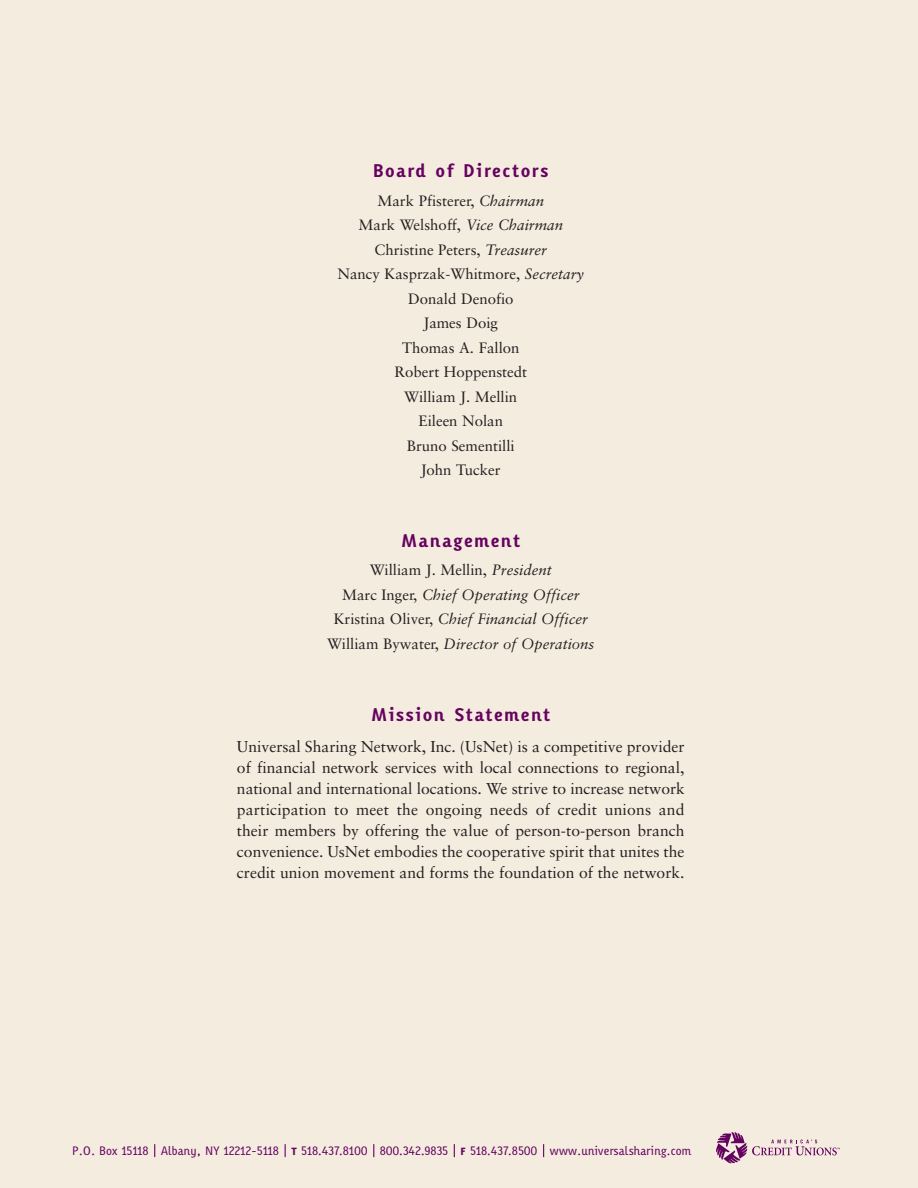
<style>
.page{position:relative;width:918px;height:1188px;background:#f5ece0}
.page>*{position:absolute;margin:0;border:0;box-sizing:border-box;transform-origin:0 0}
.t1{font:700 18px "Karbid";letter-spacing:.065em;color:#65035f}
.t2{font:15.75px/21px "Sabon";color:#231f20;text-align:justify}
.t3{font:15px/24.5px "Sabon";color:#231f20;text-align:center}
.t4{font:italic 15px/24.5px "Sabon";color:#231f20;text-align:center}
.t5{font:12px "Karbid";letter-spacing:-.01em;color:#65035f}
.s1{font-style:italic}
.s2{font-style:normal}
.s3{font-family:"Karbid Bold Caps"}
</style>
<div class="page">
<svg style="left:543px;top:1144px;width:1px;height:13px"></svg>
<svg style="left:454px;top:1144px;width:1px;height:13px"></svg>
<svg style="left:373px;top:1144px;width:1px;height:13px"></svg>
<svg style="left:285px;top:1144px;width:1px;height:13px"></svg>
<svg style="left:154px;top:1144px;width:1px;height:13px"></svg>
<svg style="left:716px;top:1132px;width:124px;height:31px"></svg>
<p class="t1" style="left:373px;top:164px;width:178px">Board of Directors</p>
<p class="t3" style="left:338px;top:189px;width:248px">Mark Pfisterer, <span class="s1">Chairman<br></span>Mark Welshoff, <span class="s1">Vice Chairman<br></span>Christine Peters, <span class="s1">Treasurer<br></span>Nancy Kasprzak-Whitmore, <span class="s1">Secretary<br></span>Donald Denofio<br>James Doig<br>Thomas A. Fallon<br>Robert Hoppenstedt<br>William J. Mellin<br>Eileen Nolan<br>Bruno Sementilli<br>John Tucker</p>
<p class="t1" style="left:402px;top:534px;width:120px">Management</p>
<p class="t4" style="left:327px;top:559px;width:269px"><span class="s2">William J. Mellin,</span> President<br><span class="s2">Marc Inger,</span> Chief Operating Officer <span class="s2">Kristina Oliver,</span> Chief Financial Officer <span class="s2">William Bywater,</span> Director of Operations</p>
<p class="t1" style="left:371px;top:707px;width:180px">Mission Statement</p>
<p class="t2" style="left:237px;top:737px;width:449px">Universal Sharing Network, Inc. (UsNet) is a competitive provider of financial network services with local connections to regional, national and international locations. We strive to increase network participation to meet the ongoing needs of credit unions and their members by offering the value of person-to-person branch convenience. UsNet embodies the cooperative spirit that unites the credit union movement and forms the foundation of the network.</p>
<p class="t5" style="left:72px;top:1146px;width:620px">P.O. Box 15118 Albany, NY 12212-5118 <span class="s3">t</span> 518.437.8100 800.342.9835 <span class="s3">f</span> 518.437.8500 www.universalsharing.com</p>
</div>
